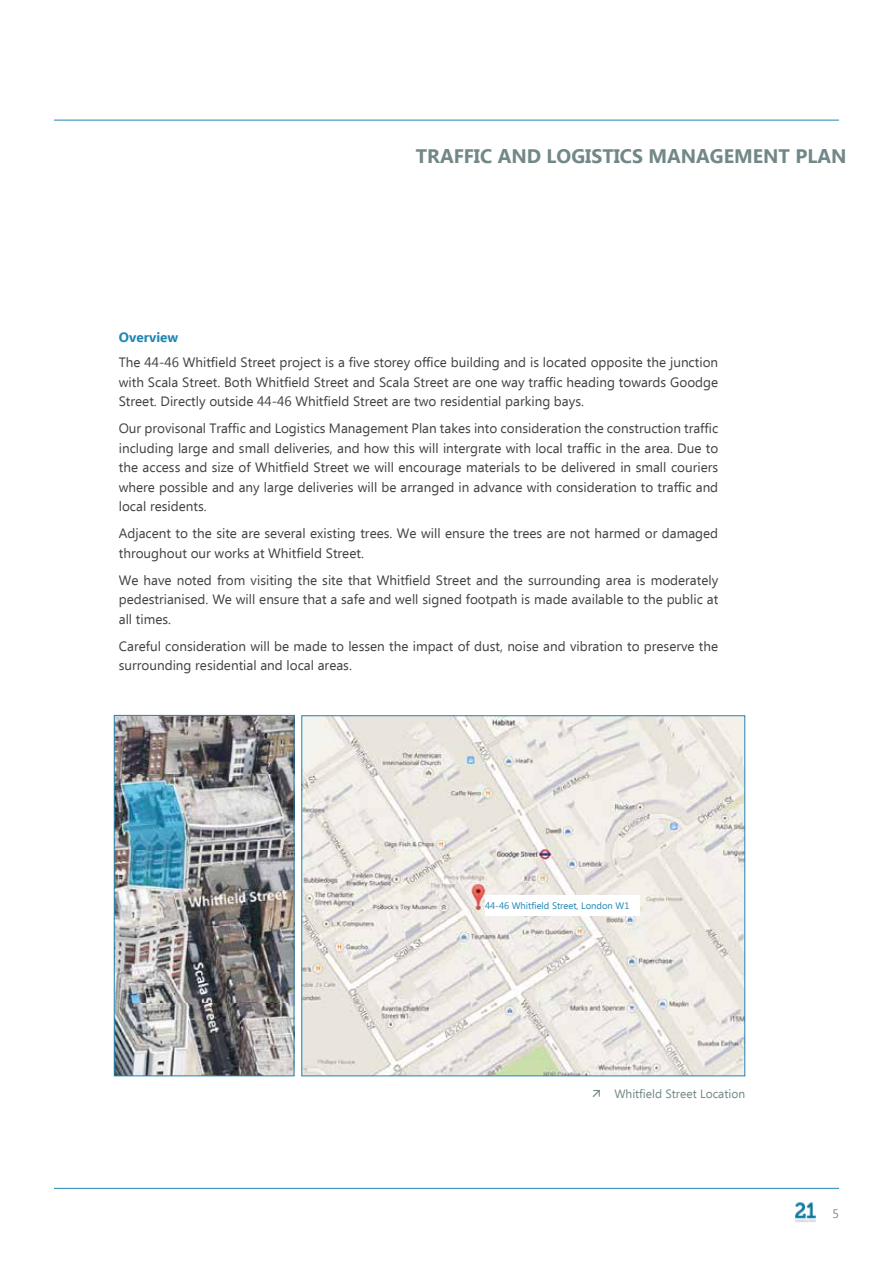
<style>
.page{position:relative;width:893px;height:1263px;background:#fff}
.page>*{position:absolute;margin:0;border:0;box-sizing:border-box;transform-origin:0 0}
.t1{font:700 19.5px "Ebrima";color:#728787}
.t2{font:13.5px/19.5px "Ebrima";color:#414042;text-align:justify}
.t3{font:700 13.5px "Ebrima";color:#1f86b2}
.t4{font:12px "Ebrima";color:#728787}
.t5{font:9.45px "Ebrima";color:#1f86b2}
</style>
<div class="page">
<hr style="left:54px;top:1188px;width:785px;height:1px;background:#1f86b2">
<hr style="left:54px;top:120px;width:785px;height:1px;background:#1f86b2">
<img style="left:795px;top:1202px;width:21px;height:21px">
<img style="left:303px;top:717px;width:440px;height:357px">
<div style="left:485px;top:896px;width:155px;height:20px;background:#fff"></div>
<img style="left:116px;top:717px;width:176px;height:357px">
<div style="left:114px;top:715px;width:180px;height:361px;border:1px solid #1f86b2"></div>
<h1 class="t1" style="left:416px;top:142px;width:432px">TRAFFIC AND LOGISTICS MANAGEMENT PLAN</h1>
<p class="t3" style="left:119px;top:327px;width:61px">Overview</p>
<p class="t2" style="left:119px;top:354px;width:601px">The 44-46 Whitfield Street project is a five storey office building and is located opposite the junction with Scala Street. Both Whitfield Street and Scala Street are one way traffic heading towards Goodge Street. Directly outside 44-46 Whitfield Street are two residential parking bays.</p>
<p class="t2" style="left:119px;top:420px;width:601px">Our provisonal Traffic and Logistics Management Plan takes into consideration the construction traffic including large and small deliveries, and how this will intergrate with local traffic in the area. Due to the access and size of Whitfield Street we will encourage materials to be delivered in small couriers where possible and any large deliveries will be arranged in advance with consideration to traffic and local residents.</p>
<p class="t2" style="left:119px;top:525px;width:601px">Adjacent to the site are several existing trees. We will ensure the trees are not harmed or damaged throughout our works at Whitfield Street.</p>
<p class="t2" style="left:119px;top:571px;width:601px">We have noted from visiting the site that Whitfield Street and the surrounding area is moderately pedestrianised. We will ensure that a safe and well signed footpath is made available to the public at all times.</p>
<p class="t2" style="left:119px;top:637px;width:601px">Careful consideration will be made to lessen the impact of dust, noise and vibration to preserve the surrounding residential and local areas.</p>
<p class="t5" style="left:485px;top:899px;width:146px">44-46 Whitfield Street, London W1</p>
<p class="t4" style="left:614px;top:1085px;width:132px">Whitfield Street Location</p>
<p class="t4" style="left:832px;top:1205px;width:8px">5</p>
</div>
